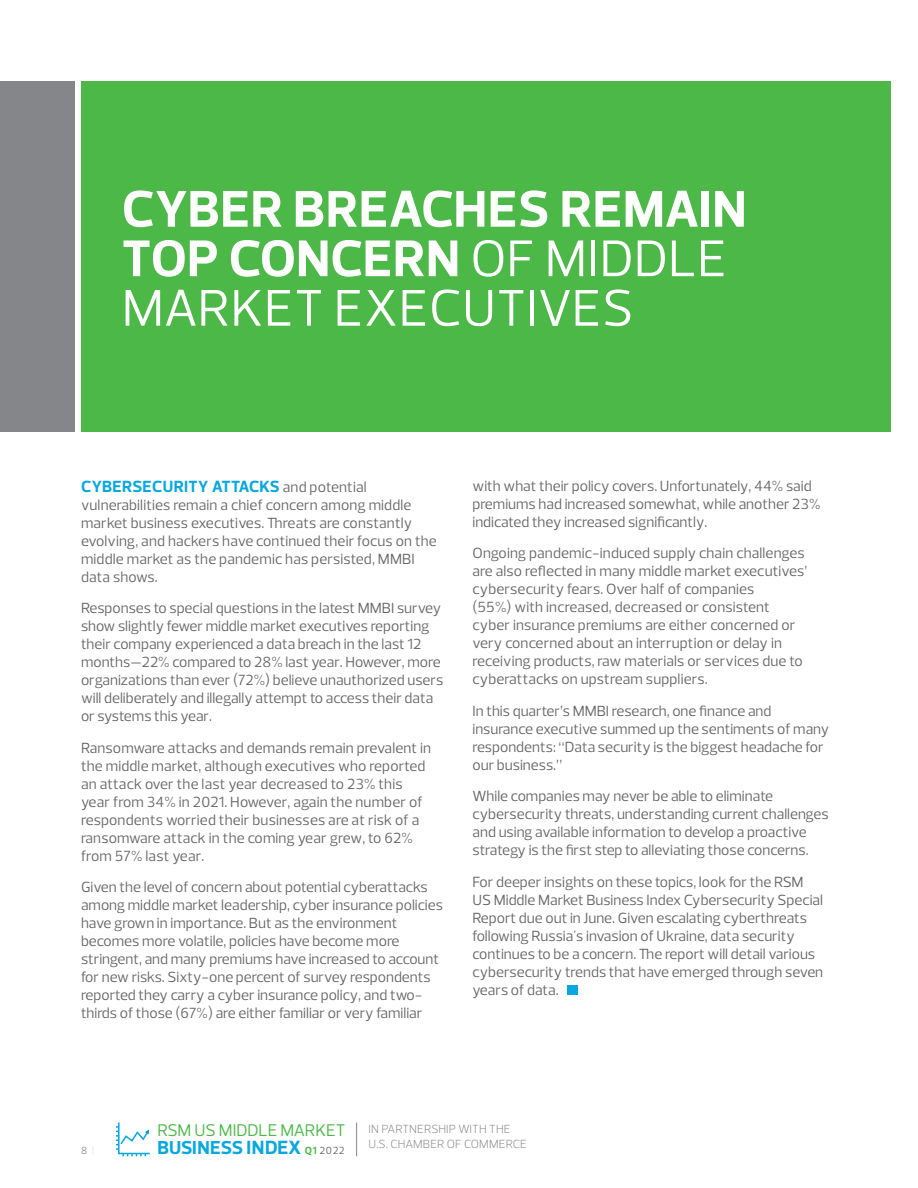
<style>
.page{position:relative;width:918px;height:1188px;background:#fff}
.page>*{position:absolute;margin:0;border:0;box-sizing:border-box;transform-origin:0 0}
.t1{font:900 60px "Prelo";color:#08a7e0}
.t2{font:700 52.5px/49.5px "Prelo";letter-spacing:.015em;color:#fff}
.t3{font:700 19.05px "Prelo";color:#08a7e0}
.t4{font:17.25px "Prelo";color:#4cb848}
.t5{font:700 16.5px "Prelo";letter-spacing:.025em;color:#08a7e0}
.t6{font:15px/18px "Prelo";color:#656568}
.t7{font:300 12px/14.4px "Prelo";letter-spacing:.015em;color:#848689}
.t8{font:10.5px "Prelo";color:#656568}
.t9{font:300 10.5px "Prelo";color:#656568}
.s1{font-weight:400}
.s2{font-weight:400;font-size:15px;color:#656568}
.s3{font-size:19.5px}
.s4{color:#cccdcf}
.s5{font-weight:700;color:#4cb848}
</style>
<div class="page">
<hr style="left:356px;top:1123px;width:1px;height:33px;background:#848689">
<svg style="left:116px;top:1123px;width:34px;height:33px"></svg>
<div style="left:81px;top:81px;width:810px;height:351px;background:#4cb848"></div>
<div style="left:0;top:81px;width:74px;height:351px;background:#848689"></div>
<h2 class="t2" style="left:122px;top:185px;width:626px">CYBER BREACHES REMAIN<br>TOP CONCERN <span class="s1">OF MIDDLE<br>MARKET EXECUTIVES</span></h2>
<p class="t5" style="left:81px;top:476px;width:287px">CYBERSECURITY ATTACKS <span class="s2">and potential</span></p>
<p class="t6" style="left:81px;top:496px;width:357px">vulnerabilities remain a chief concern among middle market business executives. Threats are constantly evolving, and hackers have continued their focus on the middle market as the pandemic has persisted, MMBI data shows.</p>
<p class="t6" style="left:81px;top:599px;width:364px">Responses to special questions in the latest MMBI survey show slightly fewer middle market executives reporting their company experienced a data breach in the last 12 months—22% compared to 28% last year. However, more organizations than ever (72%) believe unauthorized users will deliberately and illegally attempt to access their data or systems this year.</p>
<p class="t6" style="left:81px;top:739px;width:352px">Ransomware attacks and demands remain prevalent in the middle market, although executives who reported an attack over the last year decreased to 23% this year from 34% in 2021. However, again the number of respondents worried their businesses are at risk of a ransomware attack in the coming year grew, to 62% from 57% last year.</p>
<p class="t6" style="left:81px;top:878px;width:363px">Given the level of concern about potential cyberattacks among middle market leadership, cyber insurance policies have grown in importance. But as the environment becomes more volatile, policies have become more stringent, and many premiums have increased to account for new risks. Sixty-one percent of survey respondents reported they carry a cyber insurance policy, and two&shy;thirds of those (67%) are either familiar or very familiar</p>
<p class="t6" style="left:472px;top:477px;width:349px">with what their policy covers. Unfortunately, 44% said premiums had increased somewhat, while another 23% indicated they increased significantly.</p>
<p class="t6" style="left:472px;top:544px;width:337px">Ongoing pandemic-induced supply chain challenges are also reflected in many middle market executives’ cybersecurity fears. Over half of companies<br>(55%) with increased, decreased or consistent cyber insurance premiums are either concerned or very concerned about an interruption or delay in receiving products, raw materials or services due to cyberattacks on upstream suppliers.</p>
<p class="t6" style="left:472px;top:702px;width:358px">In this quarter’s MMBI research, one finance and insurance executive summed up the sentiments of many respondents: “Data security is the biggest headache for our business.”</p>
<p class="t6" style="left:472px;top:787px;width:358px">While companies may never be able to eliminate cybersecurity threats, understanding current challenges and using available information to develop a proactive strategy is the first step to alleviating those concerns.</p>
<p class="t6" style="left:472px;top:873px;width:352px">For deeper insights on these topics, look for the RSM US Middle Market Business Index Cybersecurity Special Report due out in June. Given escalating cyberthreats following Russia's invasion of Ukraine, data security continues to be a concern. The report will detail various cybersecurity trends that have emerged through seven years of data.</p>
<h1 class="t1" style="left:564px;top:948px;width:18px">•</h1>
<p class="t4" style="left:157px;top:1120px;width:190px">RSM US MIDDLE MARKET</p>
<p class="t3" style="left:157px;top:1136px;width:145px">BUSINESS <span class="s3">INDEX</span></p>
<p class="t9" style="left:81px;top:1144px;width:15px">8 <span class="s4">|</span></p>
<p class="t8" style="left:305px;top:1144px;width:41px"><span class="s5">Q1</span> 2022</p>
<p class="t7" style="left:369px;top:1122px;width:160px">IN PARTNERSHIP WITH THE<br>U.S. CHAMBER OF COMMERCE</p>
</div>
